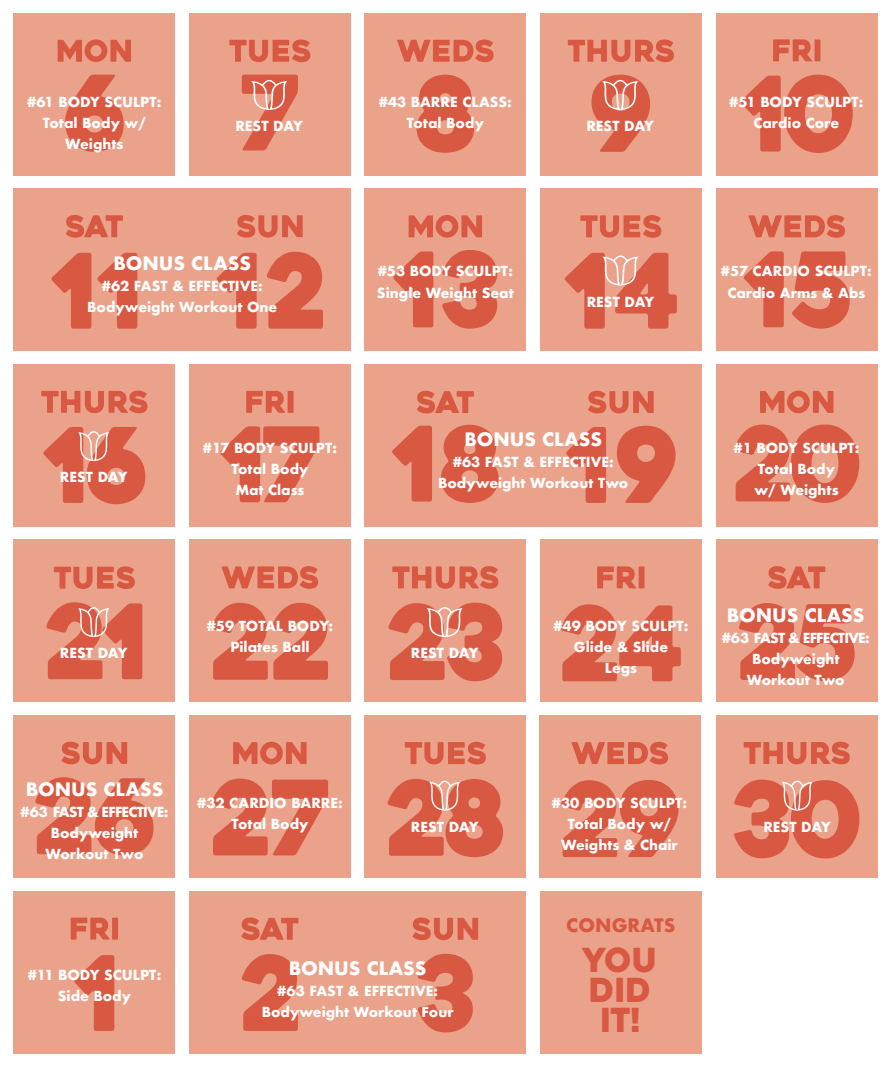
<style>
.page{position:relative;width:891px;height:1067px;background:#fff}
.page>*{position:absolute;margin:0;border:0;box-sizing:border-box;transform-origin:0 0}
.t1{font:33px "Heavitas";letter-spacing:-.01em;color:#d95842}
.t2{font:700 18px "Futura";color:#fff}
.t3{font:700 18px "Futura";color:#d95842}
.t4{font:700 13.5px "Futura";color:#fff}
.t5{font:700 13.5px "Futura";letter-spacing:-.06em;color:#fff}
</style>
<div class="page">
<div style="left:13px;top:13px;width:162px;height:162px;background:#eaa38a"></div>
<div style="left:716px;top:189px;width:162px;height:162px;background:#eaa38a"></div>
<div style="left:189px;top:540px;width:162px;height:162px;background:#eaa38a"></div>
<div style="left:13px;top:540px;width:162px;height:162px;background:#eaa38a"></div>
<div style="left:14px;top:715px;width:161px;height:162px;background:#eaa38a"></div>
<div style="left:364px;top:891px;width:162px;height:162px;background:#eaa38a"></div>
<div style="left:13px;top:891px;width:162px;height:162px;background:#eaa38a"></div>
<div style="left:189px;top:715px;width:162px;height:162px;background:#eaa38a"></div>
<div style="left:364px;top:715px;width:162px;height:162px;background:#eaa38a"></div>
<div style="left:540px;top:891px;width:162px;height:162px;background:#eaa38a"></div>
<div style="left:189px;top:13px;width:162px;height:162px;background:#eaa38a"></div>
<div style="left:540px;top:189px;width:162px;height:162px;background:#eaa38a"></div>
<div style="left:189px;top:189px;width:162px;height:162px;background:#eaa38a"></div>
<div style="left:364px;top:13px;width:162px;height:162px;background:#eaa38a"></div>
<div style="left:189px;top:364px;width:162px;height:162px;background:#eaa38a"></div>
<div style="left:540px;top:540px;width:162px;height:162px;background:#eaa38a"></div>
<div style="left:364px;top:189px;width:162px;height:162px;background:#eaa38a"></div>
<div style="left:540px;top:13px;width:162px;height:162px;background:#eaa38a"></div>
<div style="left:13px;top:364px;width:162px;height:162px;background:#eaa38a"></div>
<div style="left:716px;top:715px;width:162px;height:162px;background:#eaa38a"></div>
<div style="left:539px;top:715px;width:162px;height:162px;background:#eaa38a"></div>
<div style="left:364px;top:540px;width:162px;height:162px;background:#eaa38a"></div>
<div style="left:716px;top:13px;width:162px;height:162px;background:#eaa38a"></div>
<div style="left:540px;top:364px;width:162px;height:162px;background:#eaa38a"></div>
<div style="left:716px;top:364px;width:162px;height:162px;background:#eaa38a"></div>
<div style="left:13px;top:189px;width:176px;height:162px;background:#eaa38a"></div>
<div style="left:364px;top:364px;width:176px;height:162px;background:#eaa38a"></div>
<div style="left:189px;top:891px;width:175px;height:162px;background:#eaa38a"></div>
<div style="left:716px;top:540px;width:162px;height:162px;background:#eaa38a"></div>
<svg style="left:242px;top:954px;width:56px;height:76px"></svg>
<svg style="left:773px;top:39px;width:47px;height:22px"></svg>
<svg style="left:760px;top:390px;width:74px;height:23px"></svg>
<svg style="left:744px;top:741px;width:106px;height:23px"></svg>
<svg style="left:66px;top:215px;width:57px;height:23px"></svg>
<svg style="left:237px;top:215px;width:66px;height:23px"></svg>
<svg style="left:62px;top:741px;width:65px;height:23px"></svg>
<svg style="left:58px;top:39px;width:73px;height:23px"></svg>
<svg style="left:409px;top:215px;width:73px;height:23px"></svg>
<svg style="left:233px;top:741px;width:74px;height:23px"></svg>
<svg style="left:229px;top:39px;width:81px;height:23px"></svg>
<svg style="left:580px;top:215px;width:81px;height:23px"></svg>
<svg style="left:405px;top:741px;width:81px;height:23px"></svg>
<svg style="left:397px;top:39px;width:97px;height:23px"></svg>
<svg style="left:748px;top:215px;width:97px;height:23px"></svg>
<svg style="left:571px;top:741px;width:97px;height:23px"></svg>
<svg style="left:568px;top:39px;width:106px;height:23px"></svg>
<svg style="left:768px;top:566px;width:57px;height:23px"></svg>
<svg style="left:41px;top:390px;width:106px;height:23px"></svg>
<svg style="left:246px;top:391px;width:48px;height:22px"></svg>
<svg style="left:71px;top:917px;width:47px;height:22px"></svg>
<svg style="left:417px;top:391px;width:57px;height:22px"></svg>
<svg style="left:241px;top:917px;width:57px;height:23px"></svg>
<svg style="left:588px;top:391px;width:66px;height:22px"></svg>
<svg style="left:413px;top:917px;width:65px;height:23px"></svg>
<svg style="left:54px;top:566px;width:81px;height:23px"></svg>
<svg style="left:222px;top:566px;width:96px;height:23px"></svg>
<svg style="left:392px;top:566px;width:106px;height:23px"></svg>
<svg style="left:597px;top:566px;width:48px;height:22px"></svg>
<svg style="left:741px;top:75px;width:112px;height:78px"></svg>
<svg style="left:418px;top:953px;width:55px;height:79px"></svg>
<svg style="left:65px;top:75px;width:59px;height:77px"></svg>
<svg style="left:417px;top:75px;width:57px;height:78px"></svg>
<svg style="left:51px;top:253px;width:86px;height:75px"></svg>
<svg style="left:217px;top:252px;width:106px;height:76px"></svg>
<svg style="left:393px;top:250px;width:104px;height:78px"></svg>
<svg style="left:744px;top:251px;width:106px;height:77px"></svg>
<svg style="left:220px;top:426px;width:99px;height:76px"></svg>
<svg style="left:392px;top:425px;width:107px;height:78px"></svg>
<svg style="left:566px;top:425px;width:110px;height:78px"></svg>
<svg style="left:734px;top:424px;width:125px;height:79px"></svg>
<svg style="left:212px;top:603px;width:116px;height:76px"></svg>
<svg style="left:561px;top:604px;width:120px;height:77px"></svg>
<svg style="left:739px;top:603px;width:116px;height:78px"></svg>
<svg style="left:35px;top:777px;width:119px;height:78px"></svg>
<svg style="left:211px;top:778px;width:117px;height:77px"></svg>
<svg style="left:561px;top:780px;width:118px;height:77px"></svg>
<svg style="left:242px;top:75px;width:56px;height:75px"></svg>
<svg style="left:592px;top:75px;width:58px;height:77px"></svg>
<svg style="left:74px;top:955px;width:40px;height:75px"></svg>
<svg style="left:388px;top:602px;width:114px;height:79px"></svg>
<svg style="left:565px;top:253px;width:112px;height:75px"></svg>
<svg style="left:43px;top:427px;width:102px;height:77px"></svg>
<svg style="left:46px;top:602px;width:96px;height:77px"></svg>
<svg style="left:388px;top:779px;width:115px;height:78px"></svg>
<svg style="left:734px;top:779px;width:125px;height:79px"></svg>
<p class="t4" style="left:27px;top:92px;width:136px">#61 BODY SCULPT:</p>
<p class="t4" style="left:43px;top:113px;width:105px">Total Body w/</p>
<p class="t4" style="left:65px;top:134px;width:60px">Weights</p>
<p class="t4" style="left:379px;top:92px;width:135px">#43 BARRE CLASS:</p>
<p class="t4" style="left:407px;top:113px;width:79px">Total Body</p>
<p class="t4" style="left:729px;top:92px;width:136px">#51 BODY SCULPT:</p>
<p class="t4" style="left:235px;top:116px;width:69px">REST DAY</p>
<p class="t4" style="left:586px;top:116px;width:69px">REST DAY</p>
<p class="t4" style="left:753px;top:113px;width:88px">Cardio Core</p>
<p class="t2" style="left:113px;top:250px;width:139px">BONUS CLASS</p>
<p class="t4" style="left:102px;top:276px;width:162px">#62 FAST &amp; EFFECTIVE:</p>
<p class="t4" style="left:87px;top:297px;width:192px">Bodyweight Workout One</p>
<p class="t4" style="left:378px;top:262px;width:137px">#53 BODY SCULPT:</p>
<p class="t4" style="left:377px;top:283px;width:138px">Single Weight Seat</p>
<p class="t4" style="left:587px;top:292px;width:69px">REST DAY</p>
<p class="t4" style="left:721px;top:262px;width:152px">#57 CARDIO SCULPT:</p>
<p class="t4" style="left:727px;top:283px;width:140px">Cardio Arms &amp; Abs</p>
<p class="t4" style="left:60px;top:467px;width:69px">REST DAY</p>
<p class="t4" style="left:203px;top:438px;width:136px">#17 BODY SCULPT:</p>
<p class="t4" style="left:231px;top:459px;width:79px">Total Body</p>
<p class="t4" style="left:235px;top:480px;width:71px">Mat Class</p>
<p class="t4" style="left:60px;top:643px;width:69px">REST DAY</p>
<p class="t4" style="left:207px;top:616px;width:128px">#59 TOTAL BODY:</p>
<p class="t4" style="left:230px;top:637px;width:81px">Pilates Ball</p>
<p class="t2" style="left:26px;top:775px;width:139px">BONUS CLASS</p>
<p class="t5" style="left:21px;top:801px;width:149px">#63 FAST &amp; EFFECTIVE:</p>
<p class="t4" style="left:51px;top:822px;width:89px">Bodyweight</p>
<p class="t4" style="left:45px;top:843px;width:100px">Workout Two</p>
<p class="t4" style="left:197px;top:793px;width:147px">#32 CARDIO BARRE:</p>
<p class="t4" style="left:231px;top:814px;width:79px">Total Body</p>
<p class="t2" style="left:464px;top:426px;width:139px">BONUS CLASS</p>
<p class="t4" style="left:453px;top:452px;width:162px">#63 FAST &amp; EFFECTIVE:</p>
<p class="t4" style="left:438px;top:473px;width:192px">Bodyweight Workout Two</p>
<p class="t4" style="left:734px;top:438px;width:127px">#1 BODY SCULPT:</p>
<p class="t4" style="left:758px;top:459px;width:79px">Total Body</p>
<p class="t4" style="left:754px;top:480px;width:86px">w/ Weights</p>
<p class="t4" style="left:411px;top:643px;width:69px">REST DAY</p>
<p class="t4" style="left:553px;top:616px;width:137px">#49 BODY SCULPT:</p>
<p class="t4" style="left:574px;top:637px;width:96px">Glide &amp; Slide</p>
<p class="t4" style="left:605px;top:658px;width:34px">Legs</p>
<p class="t2" style="left:727px;top:602px;width:139px">BONUS CLASS</p>
<p class="t5" style="left:722px;top:628px;width:149px">#63 FAST &amp; EFFECTIVE:</p>
<p class="t4" style="left:752px;top:649px;width:89px">Bodyweight</p>
<p class="t4" style="left:747px;top:670px;width:100px">Workout Two</p>
<p class="t4" style="left:552px;top:793px;width:137px">#30 BODY SCULPT:</p>
<p class="t4" style="left:568px;top:814px;width:105px">Total Body w/</p>
<p class="t4" style="left:561px;top:835px;width:118px">Weights &amp; Chair</p>
<p class="t4" style="left:411px;top:817px;width:69px">REST DAY</p>
<p class="t4" style="left:763px;top:817px;width:69px">REST DAY</p>
<p class="t3" style="left:566px;top:912px;width:111px">CONGRATS</p>
<p class="t4" style="left:28px;top:965px;width:135px">#11 BODY SCULPT:</p>
<p class="t4" style="left:58px;top:986px;width:75px">Side Body</p>
<p class="t2" style="left:289px;top:955px;width:139px">BONUS CLASS</p>
<p class="t4" style="left:277px;top:981px;width:162px">#63 FAST &amp; EFFECTIVE:</p>
<p class="t4" style="left:262px;top:1002px;width:193px">Bodyweight Workout Four</p>
<p class="t1" style="left:583px;top:939px;width:77px">you</p>
<p class="t1" style="left:589px;top:969px;width:64px">did</p>
<p class="t1" style="left:600px;top:999px;width:42px">it!</p>
</div>
